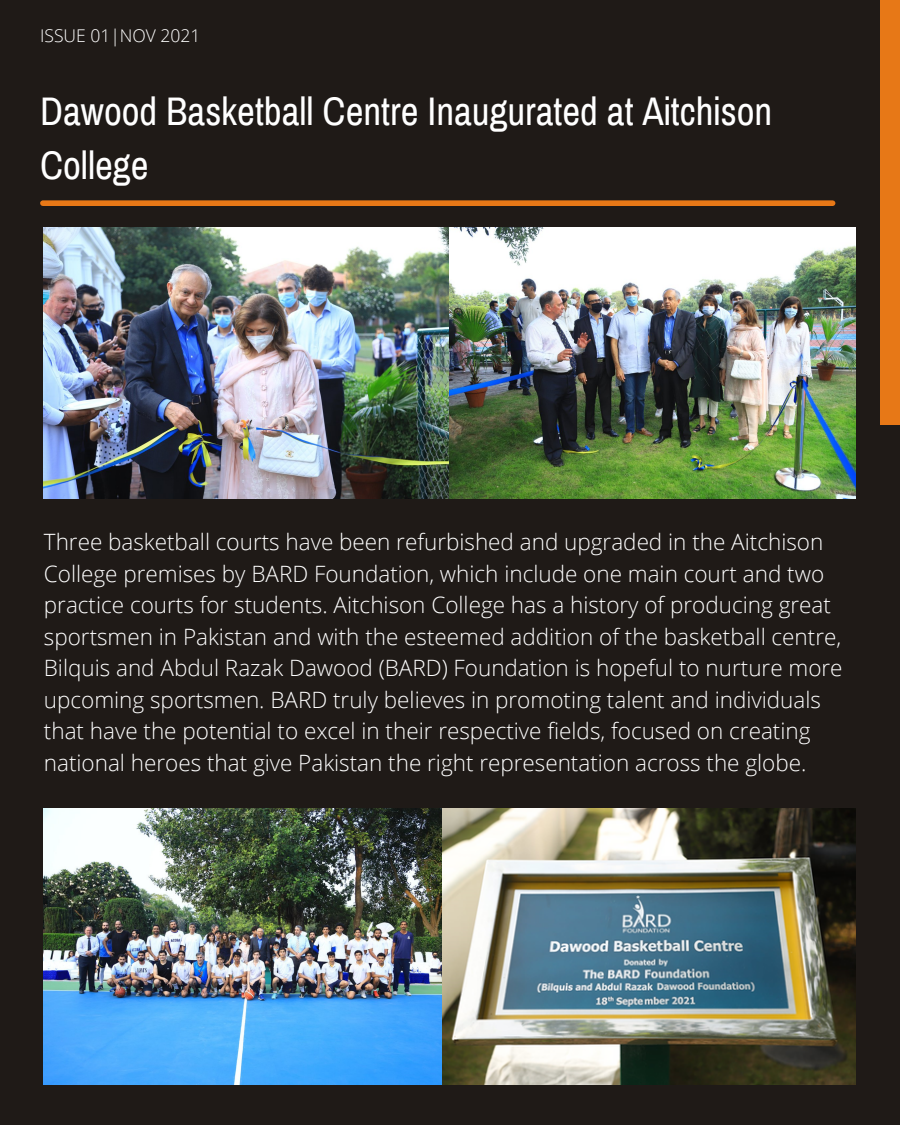
<style>
.page{position:relative;width:900px;height:1125px;background:#1f1a17}
.page>*{position:absolute;margin:0;border:0;box-sizing:border-box;transform-origin:0 0}
.t1{font:39px/54px "Archivo Narrow";color:#fff}
.t2{font:300 22.5px/31.5px "Open Sans";color:#fff}
.t3{font:300 17.55px "Open Sans";color:#fff}
</style>
<div class="page">
<div style="left:881px;top:0;width:19px;height:425px;background:#e77817"></div>
<div style="left:43px;top:200px;width:790px;height:6px;background:#e77817"></div>
<img style="left:44px;top:227px;width:812px;height:271px">
<img style="left:44px;top:809px;width:399px;height:275px">
<img style="left:443px;top:809px;width:413px;height:275px">
<p class="t3" style="left:40px;top:24px;width:162px">ISSUE 01|NOV 2021</p>
<p class="t1" style="left:40px;top:85px;width:734px">Dawood Basketball Centre Inaugurated at Aitchison<br>College</p>
<p class="t2" style="left:44px;top:526px;width:800px">Three basketball courts have been refurbished and upgraded in the Aitchison College premises by BARD Foundation, which include one main court and two practice courts for students. Aitchison College has a history of producing great sportsmen in Pakistan and with the esteemed addition of the basketball centre, Bilquis and Abdul Razak Dawood (BARD) Foundation is hopeful to nurture more upcoming sportsmen. BARD truly believes in promoting talent and individuals that have the potential to excel in their respective fields, focused on creating national heroes that give Pakistan the right representation across the globe.</p>
</div>
